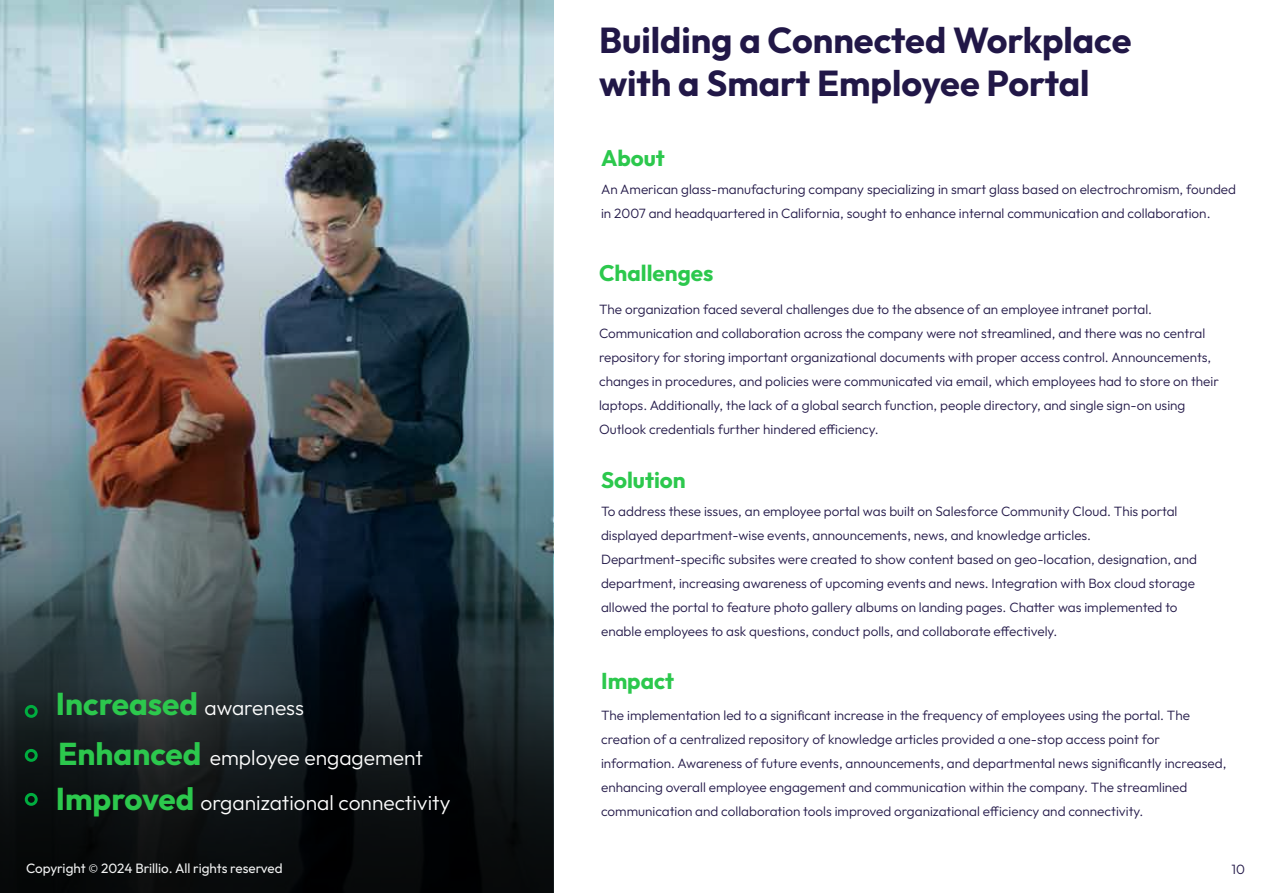
<style>
.page{position:relative;width:1263px;height:893px;background:#fff}
.page>*{position:absolute;margin:0;border:0;box-sizing:border-box;transform-origin:0 0}
.t1{font:700 36px/43.2px "Outfit";color:#211747}
.t2{font:700 31.5px "Outfit";color:#2cc84d}
.t3{font:700 22.95px "Outfit";color:#2cc84d}
.t4{font:700 22.5px "Outfit";color:#2cc84d}
.t5{font:300 21px "Outfit";color:#fff}
.t6{font:300 13.5px/24px "Outfit";color:#211747}
.t7{font:13.5px "Outfit";color:#f1f2f2}
.s1{font-weight:300;font-size:21px;color:#fff}
.s2{font-weight:700;font-size:31.5px;color:#2cc84d}
.s3{font-family:"Myriad Pro"}
</style>
<div class="page">
<img style="left:1px;top:0;width:552px;height:580px">
<img style="left:0;top:197px;width:552px;height:696px">
<div style="left:25px;top:705px;width:13px;height:13px;border:3px solid #00ad3f;border-radius:50%"></div>
<div style="left:25px;top:749px;width:13px;height:13px;border:3px solid #00ad3f;border-radius:50%"></div>
<div style="left:25px;top:793px;width:13px;height:13px;border:3px solid #00ad3f;border-radius:50%"></div>
<h1 class="t1" style="left:599px;top:21px;width:534px">Building a Connected Workplace with a Smart Employee Portal</h1>
<h2 class="t2" style="left:56px;top:690px;width:250px">Increased <span class="s1">awareness</span></h2>
<h3 class="t5" style="left:58px;top:748px;width:366px"><span class="s2">Enhanced</span> employee engagement</h3>
<h3 class="t5" style="left:56px;top:794px;width:396px"><span class="s2">Improved</span> organizational connectivity</h3>
<h3 class="t4" style="left:601px;top:148px;width:65px">About</h3>
<p class="t6" style="left:601px;top:178px;width:636px">An American glass-manufacturing company specializing in smart glass based on electrochromism, founded in 2007 and headquartered in California, sought to enhance internal communication and collaboration.</p>
<h3 class="t4" style="left:599px;top:263px;width:116px">Challenges</h3>
<p class="t6" style="left:599px;top:298px;width:621px">The organization faced several challenges due to the absence of an employee intranet portal.<br>Communication and collaboration across the company were not streamlined, and there was no central repository for storing important organizational documents with proper access control. Announcements, changes in procedures, and policies were communicated via email, which employees had to store on their laptops. Additionally, the lack of a global search function, people directory, and single sign-on using Outlook credentials further hindered efficiency.</p>
<h3 class="t4" style="left:601px;top:470px;width:86px">Solution</h3>
<p class="t6" style="left:601px;top:500px;width:597px">To address these issues, an employee portal was built on Salesforce Community Cloud. This portal displayed department-wise events, announcements, news, and knowledge articles.<br>Department-specific subsites were created to show content based on geo-location, designation, and department, increasing awareness of upcoming events and news. Integration with Box cloud storage allowed the portal to feature photo gallery albums on landing pages. Chatter was implemented to enable employees to ask questions, conduct polls, and collaborate effectively.</p>
<h3 class="t3" style="left:601px;top:670px;width:74px">Impact</h3>
<p class="t6" style="left:601px;top:704px;width:627px">The implementation led to a significant increase in the frequency of employees using the portal. The creation of a centralized repository of knowledge articles provided a one-stop access point for information. Awareness of future events, announcements, and departmental news significantly increased, enhancing overall employee engagement and communication within the company. The streamlined communication and collaboration tools improved organizational efficiency and connectivity.</p>
<p class="t7" style="left:26px;top:862px;width:258px">Copyright <span class="s3">©</span> 2024 Brillio. All rights reserved</p>
<p class="t6" style="left:1231px;top:858px;width:15px">10</p>
</div>
